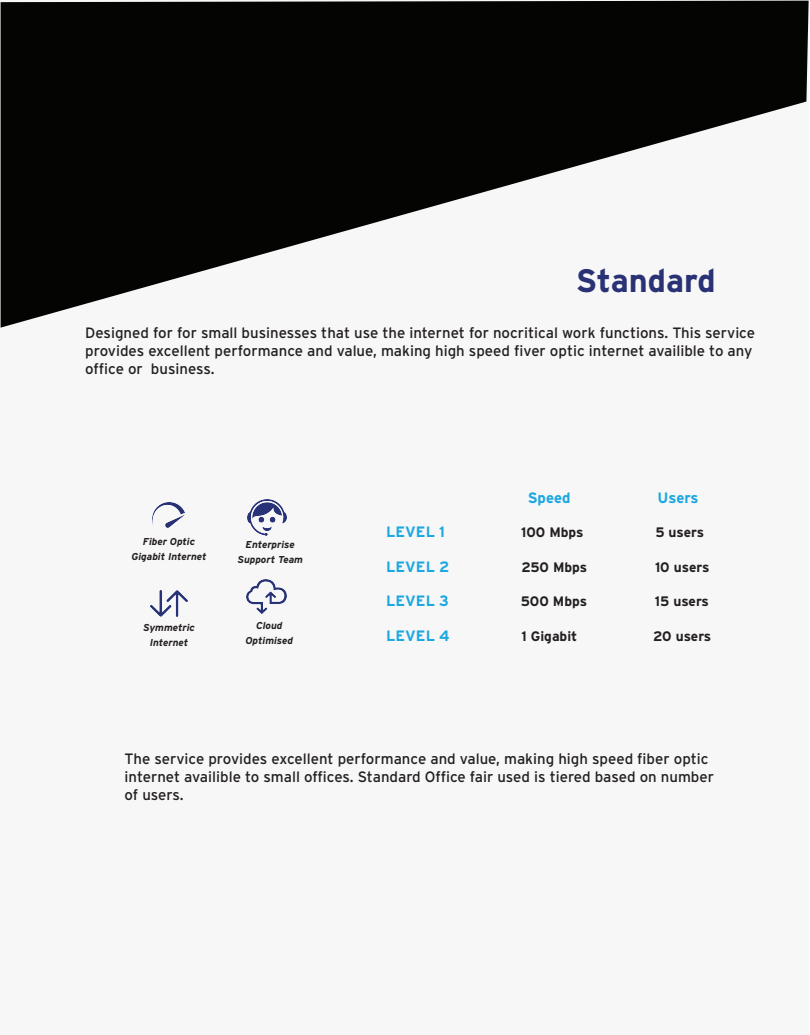
<style>
.page{position:relative;width:810px;height:1035px;background:#fff}
.page>*{position:absolute;margin:0;border:0;box-sizing:border-box;transform-origin:0 0}
.t1{font:700 32.5px "Interstate";color:#283274}
.t2{font:15px/18px "Interstate";color:#231f20}
.t3{font:700 15px "Interstate";color:#1ca8e0}
.t4{font:700 13.75px "Interstate";color:#231f20}
.t5{font:italic 700 10px/15px "Interstate";color:#231f20;text-align:center}
</style>
<div class="page">
<div style="left:0;top:1px;width:809px;height:1034px;background:#f7f7f8"></div>
<svg style="left:1px;top:1px;width:808px;height:327px;fill:#040503"></svg>
<img style="left:247px;top:500px;width:39px;height:35px">
<img style="left:247px;top:579px;width:40px;height:35px">
<img style="left:151px;top:590px;width:36px;height:27px">
<img style="left:152px;top:503px;width:33px;height:24px">
<h1 class="t1" style="left:576px;top:263px;width:141px">Standard</h1>
<p class="t2" style="left:85px;top:324px;width:671px">Designed for for small businesses that use the internet for nocritical work functions. This service provides excellent performance and value, making high speed fiver optic internet availible to any office or business.</p>
<p class="t5" style="left:132px;top:534px;width:76px">Fiber Optic<br>Gigabit Internet</p>
<p class="t5" style="left:238px;top:537px;width:67px">Enterprise<br>Support Team</p>
<p class="t5" style="left:143px;top:620px;width:53px">Symmetric<br>Internet</p>
<p class="t5" style="left:245px;top:618px;width:49px">Cloud<br>Optimised</p>
<p class="t3" style="left:528px;top:489px;width:44px">Speed</p>
<p class="t3" style="left:658px;top:489px;width:43px">Users</p>
<p class="t3" style="left:386px;top:524px;width:60px">LEVEL 1</p>
<p class="t4" style="left:521px;top:525px;width:64px">100 Mbps</p>
<p class="t4" style="left:655px;top:525px;width:50px">5 users</p>
<p class="t3" style="left:386px;top:558px;width:65px">LEVEL 2</p>
<p class="t4" style="left:521px;top:559px;width:67px">250 Mbps</p>
<p class="t4" style="left:655px;top:559px;width:56px">10 users</p>
<p class="t3" style="left:386px;top:593px;width:64px">LEVEL 3</p>
<p class="t4" style="left:521px;top:594px;width:68px">500 Mbps</p>
<p class="t4" style="left:655px;top:594px;width:56px">15 users</p>
<p class="t3" style="left:386px;top:627px;width:65px">LEVEL 4</p>
<p class="t4" style="left:522px;top:628px;width:57px">1 Gigabit</p>
<p class="t4" style="left:653px;top:628px;width:60px">20 users</p>
<p class="t2" style="left:125px;top:750px;width:591px">The service provides excellent performance and value, making high speed fiber optic internet availible to small offices. Standard Office fair used is tiered based on number of users.</p>
</div>
